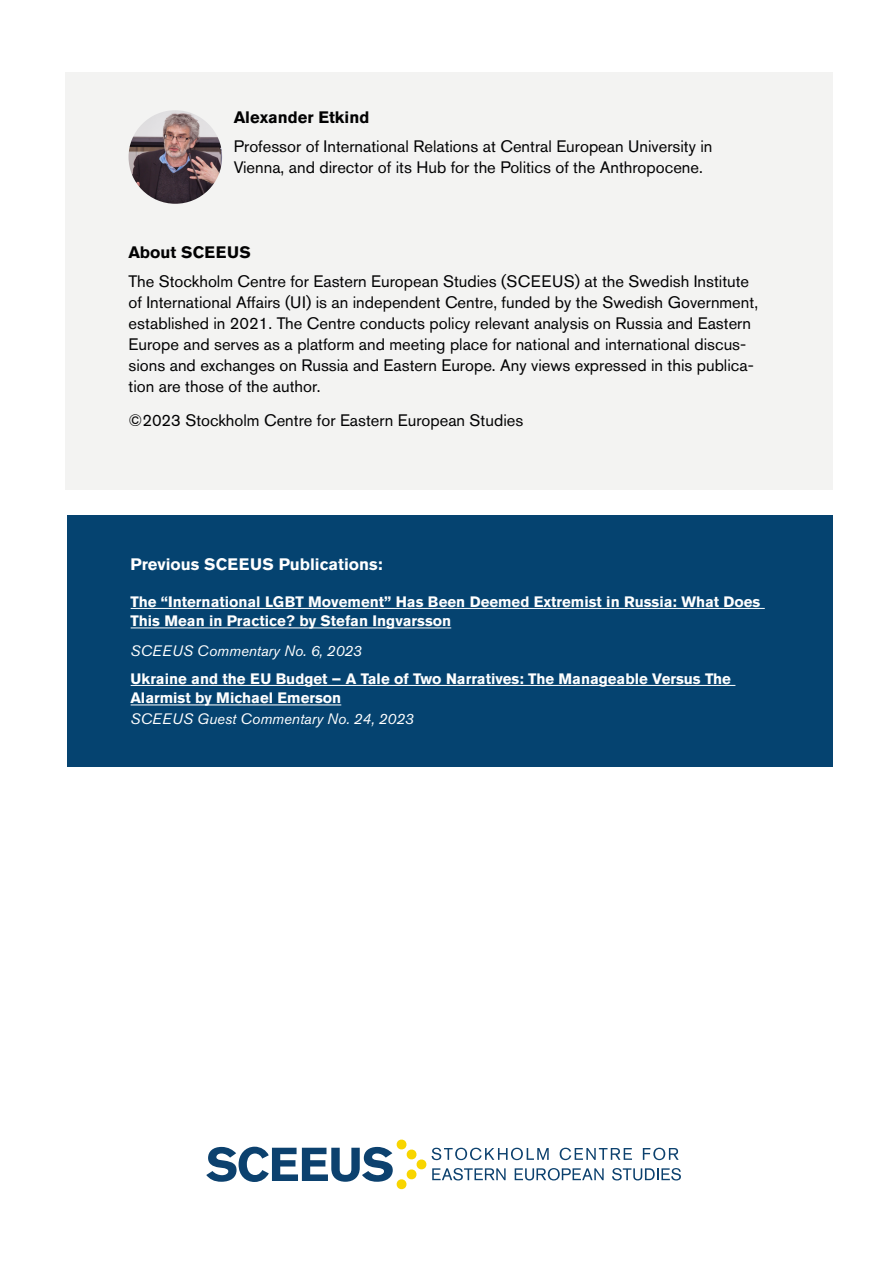
<style>
.page{position:relative;width:893px;height:1263px;background:#fff}
.page>*{position:absolute;margin:0;border:0;box-sizing:border-box;transform-origin:0 0}
.t1{font:16.5px/21px "Akzidenz Grotesk BE";color:#020203}
.t2{font:700 16.5px "Akzidenz Grotesk BE";color:#fff}
.t3{font:700 16.5px "Akzidenz Grotesk BE";color:#020203}
.t4{font:700 15px/19.5px "Akzidenz Grotesk BE";color:#fff}
.t5{font:italic 15px "Akzidenz Grotesk BE";color:#fff}
</style>
<div class="page">
<svg style="left:206px;top:1139px;width:475px;height:50px"></svg>
<div style="left:67px;top:515px;width:765px;height:252px;background:#054370"></div>
<hr style="left:131px;top:608px;width:634px;height:1px;background:#fff">
<hr style="left:131px;top:627px;width:320px;height:1px;background:#fff">
<hr style="left:131px;top:685px;width:604px;height:1px;background:#fff">
<hr style="left:131px;top:704px;width:210px;height:1px;background:#fff">
<div style="left:65px;top:72px;width:767px;height:418px;background:#f3f3f2"></div>
<img style="left:129px;top:110px;width:93px;height:94px;border-radius:47px">
<p class="t3" style="left:234px;top:107px;width:137px">Alexander Etkind</p>
<p class="t1" style="left:234px;top:136px;width:480px">Professor of International Relations at Central European University in<br>Vienna, and director of its Hub for the Politics of the Anthropocene.</p>
<p class="t3" style="left:129px;top:243px;width:124px">About SCEEUS</p>
<p class="t1" style="left:129px;top:271px;width:631px">The Stockholm Centre for Eastern European Studies (SCEEUS) at the Swedish Institute of International Affairs (UI) is an independent Centre, funded by the Swedish Government, established in 2021. The Centre conducts policy relevant analysis on Russia and Eastern Europe and serves as a platform and meeting place for national and international discus&shy;sions and exchanges on Russia and Eastern Europe. Any views expressed in this publica&shy;tion are those of the author.</p>
<p class="t1" style="left:129px;top:410px;width:396px">©2023 Stockholm Centre for Eastern European Studies</p>
<p class="t2" style="left:131px;top:555px;width:253px">Previous SCEEUS Publications:</p>
<p class="t4" style="left:131px;top:592px;width:631px">The “International LGBT Movement” Has Been Deemed Extremist in Russia: What Does<br>This Mean in Practice? by Stefan Ingvarsson</p>
<p class="t5" style="left:131px;top:642px;width:233px">SCEEUS Commentary No. 6, 2023</p>
<p class="t4" style="left:131px;top:669px;width:602px">Ukraine and the EU Budget – A Tale of Two Narratives: The Manageable Versus The<br>Alarmist by Michael Emerson</p>
<p class="t5" style="left:131px;top:710px;width:285px">SCEEUS Guest Commentary No. 24, 2023</p>
</div>
